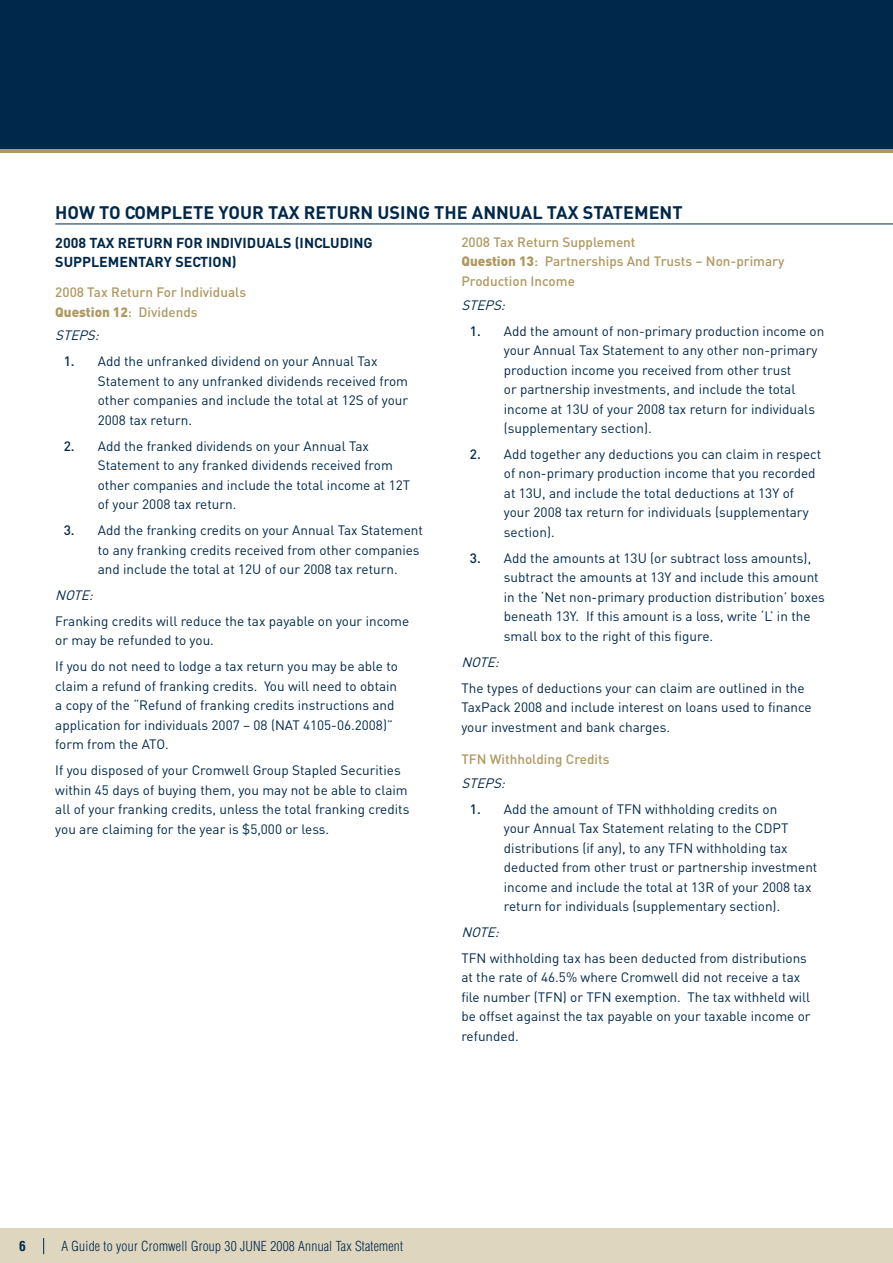
<style>
.page{position:relative;width:893px;height:1263px;background:#fff}
.page>*{position:absolute;margin:0;border:0;box-sizing:border-box;transform-origin:0 0}
.t1{font:700 18px "DIN";color:#00284a}
.t2{font:700 14.25px/19.5px "DIN";color:#00284a}
.t3{font:13.5px/19.5px "DIN";color:#00284a}
.t4{font:500 13.5px/19.5px "DIN";color:#ae9962}
.t5{font:300 condensed 13.5px "Helvetica LT Std";letter-spacing:.015em;color:#00284a}
.t6{font:italic 13.5px "DIN";color:#00284a}
.t7{font:700 condensed 13.5px "Helvetica LT Std";color:#00284a}
.s1{font-weight:900}
.s2{font-weight:500}
</style>
<div class="page">
<div style="left:0;top:1229px;width:893px;height:34px;background:#dfd6c0"></div>
<svg style="left:43px;top:1238px;width:1px;height:16px"></svg>
<div style="left:0;top:0;width:893px;height:152px;background:#00284a"></div>
<hr style="left:0;top:150px;width:893px;height:3px;background:#ae9962">
<hr style="left:55px;top:224px;width:838px;height:1px;background:#00284a">
<h1 class="t1" style="left:55px;top:200px;width:629px">HOW TO COMPLETE YOUR TAX RETURN USING THE ANNUAL TAX STATEMENT</h1>
<p class="t4" style="left:461px;top:232px;width:325px">2008 Tax Return Supplement<br><span class="s1">Question 13</span>: Partnerships And Trusts – Non-primary<br>Production Income</p>
<p class="t6" style="left:461px;top:296px;width:50px">STEPS:</p>
<p class="t3" style="left:504px;top:320px;width:322px;text-indent:-34px"><span class="s2">1.</span> Add the amount of non-primary production income on your Annual Tax Statement to any other non-primary production income you received from other trust<br>or partnership investments, and include the total income at 13U of your 2008 tax return for individuals (supplementary section).</p>
<p class="t3" style="left:504px;top:444px;width:319px;text-indent:-34px"><span class="s2">2.</span> Add together any deductions you can claim in respect of non-primary production income that you recorded at 13U, and include the total deductions at 13Y of your 2008 tax return for individuals (supplementary section).</p>
<p class="t3" style="left:504px;top:548px;width:322px;text-indent:-34px"><span class="s2">3.</span> Add the amounts at 13U (or subtract loss amounts), subtract the amounts at 13Y and include this amount in the ‘Net non-primary production distribution’ boxes beneath 13Y. If this amount is a loss, write ‘L’ in the small box to the right of this figure.</p>
<p class="t6" style="left:461px;top:653px;width:44px">NOTE:</p>
<p class="t3" style="left:461px;top:677px;width:352px">The types of deductions your can claim are outlined in the<br>TaxPack 2008 and include interest on loans used to finance your investment and bank charges.</p>
<p class="t4" style="left:461px;top:749px;width:150px">TFN Withholding Credits</p>
<p class="t6" style="left:461px;top:774px;width:50px">STEPS:</p>
<p class="t3" style="left:504px;top:798px;width:315px;text-indent:-34px"><span class="s2">1.</span> Add the amount of TFN withholding credits on<br>your Annual Tax Statement relating to the CDPT distributions (if any), to any TFN withholding tax deducted from other trust or partnership investment income and include the total at 13R of your 2008 tax return for individuals (supplementary section).</p>
<p class="t6" style="left:461px;top:923px;width:44px">NOTE:</p>
<p class="t3" style="left:461px;top:948px;width:351px">TFN withholding tax has been deducted from distributions at the rate of 46.5% where Cromwell did not receive a tax file number (TFN) or TFN exemption. The tax withheld will be offset against the tax payable on your taxable income or refunded.</p>
<p class="t2" style="left:55px;top:232px;width:319px">2008 TAX RETURN FOR INDIVIDUALS (INCLUDING<br>SUPPLEMENTARY SECTION)</p>
<p class="t4" style="left:55px;top:282px;width:192px">2008 Tax Return For Individuals<br><span class="s1">Question 12</span>: Dividends</p>
<p class="t6" style="left:55px;top:327px;width:50px">STEPS:</p>
<p class="t3" style="left:98px;top:351px;width:312px;text-indent:-34px"><span class="s2">1.</span> Add the unfranked dividend on your Annual Tax Statement to any unfranked dividends received from other companies and include the total at 12S of your 2008 tax return.</p>
<p class="t3" style="left:98px;top:436px;width:314px;text-indent:-34px"><span class="s2">2.</span> Add the franked dividends on your Annual Tax Statement to any franked dividends received from other companies and include the total income at 12T of your 2008 tax return.</p>
<p class="t3" style="left:98px;top:520px;width:327px;text-indent:-34px"><span class="s2">3.</span> Add the franking credits on your Annual Tax Statement to any franking credits received from other companies and include the total at 12U of our 2008 tax return.</p>
<p class="t6" style="left:55px;top:586px;width:44px">NOTE:</p>
<p class="t3" style="left:55px;top:611px;width:355px">Franking credits will reduce the tax payable on your income or may be refunded to you.</p>
<p class="t3" style="left:55px;top:656px;width:344px">If you do not need to lodge a tax return you may be able to claim a refund of franking credits. You will need to obtain a copy of the “Refund of franking credits instructions and application for individuals 2007 – 08 (NAT 4105-06.2008)” form from the ATO.</p>
<p class="t3" style="left:55px;top:760px;width:356px">If you disposed of your Cromwell Group Stapled Securities within 45 days of buying them, you may not be able to claim all of your franking credits, unless the total franking credits you are claiming for the year is $5,000 or less.</p>
<p class="t7" style="left:19px;top:1238px;width:8px">6</p>
<p class="t5" style="left:61px;top:1238px;width:343px">A Guide to your Cromwell Group 30 JUNE 2008 Annual Tax Statement</p>
</div>
